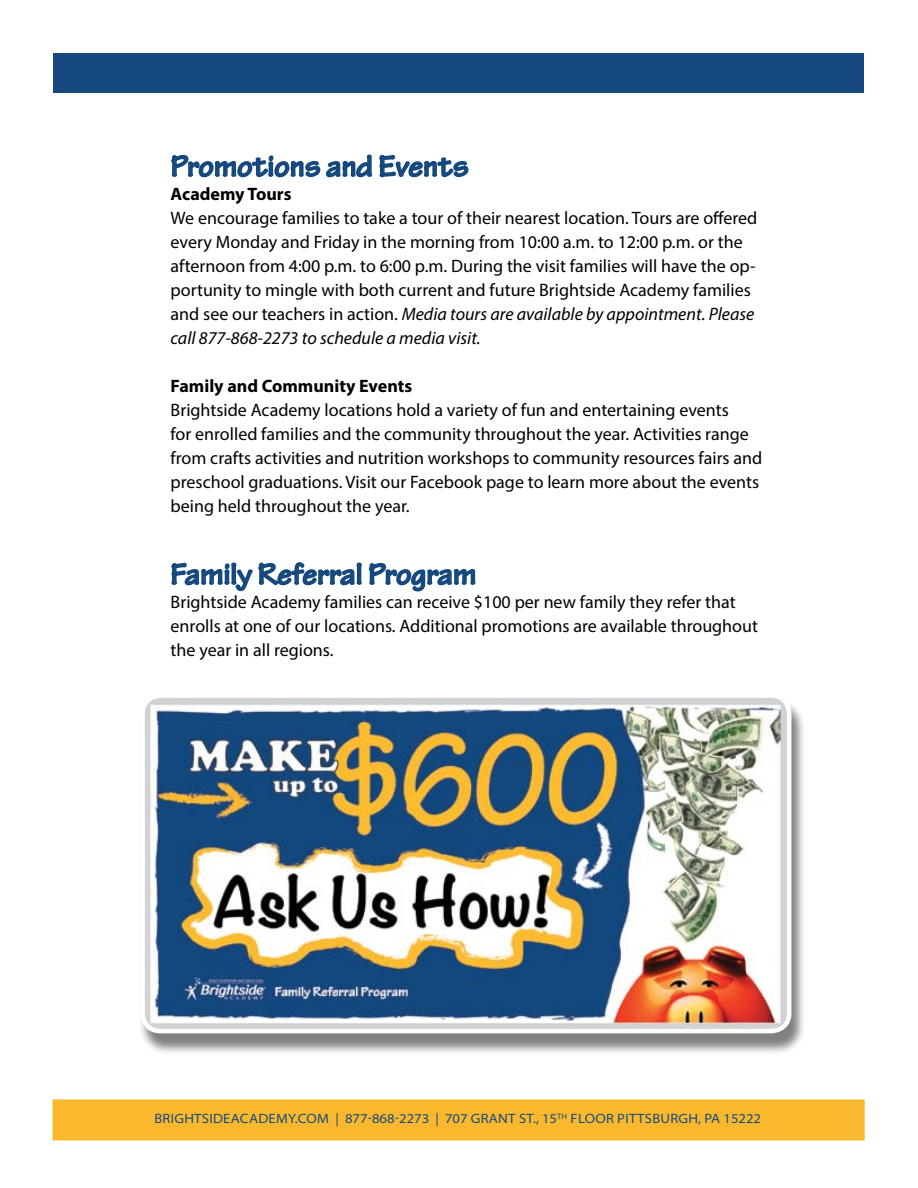
<style>
.page{position:relative;width:918px;height:1188px;background:#fff}
.page>*{position:absolute;margin:0;border:0;box-sizing:border-box;transform-origin:0 0}
.t1{font:700 31.5px "Tekton Pro";color:#15487e}
.t2{font:18px/24px "Myriad Pro";color:#000}
.t3{font:700 18px "Myriad Pro";color:#000}
.t4{font:semi-expanded 13.5px "Myriad Pro";letter-spacing:.02em;color:#15487e}
.s1{font-style:italic}
</style>
<div class="page">
<div style="left:52px;top:1099px;width:813px;height:41px;background:#fab82f;border:2px solid #fab82f"></div>
<div style="left:53px;top:53px;width:811px;height:40px;background:#15487e"></div>
<svg style="left:171px;top:154px;width:201px;height:24px"></svg>
<svg style="left:379px;top:154px;width:90px;height:24px"></svg>
<svg style="left:171px;top:562px;width:305px;height:30px"></svg>
<div style="left:139px;top:698px;width:667px;height:357px;background:#000;opacity:.5"></div>
<img style="left:143px;top:698px;width:646px;height:333px">
<div style="left:140px;top:693px;width:651px;height:340px;border:4px solid #fff;border-radius:18px"></div>
<h1 class="t1" style="left:171px;top:148px;width:299px">Promotions and Events</h1>
<p class="t3" style="left:171px;top:182px;width:122px">Academy Tours</p>
<p class="t2" style="left:171px;top:206px;width:588px">We encourage families to take a tour of their nearest location. Tours are offered every Monday and Friday in the morning from 10:00 a.m. to 12:00 p.m. or the afternoon from 4:00 p.m. to 6:00 p.m. During the visit families will have the op&shy;portunity to mingle with both current and future Brightside Academy families and see our teachers in action. <span class="s1">Media tours are available by appointment. Please call 877-868-2273 to schedule a media visit.</span></p>
<p class="t3" style="left:171px;top:374px;width:243px">Family and Community Events</p>
<p class="t2" style="left:171px;top:398px;width:593px">Brightside Academy locations hold a variety of fun and entertaining events<br>for enrolled families and the community throughout the year. Activities range from crafts activities and nutrition workshops to community resources fairs and preschool graduations. Visit our Facebook page to learn more about the events being held throughout the year.</p>
<h1 class="t1" style="left:171px;top:556px;width:307px">Family Referral Program</h1>
<p class="t2" style="left:171px;top:590px;width:589px">Brightside Academy families can receive $100 per new family they refer that enrolls at one of our locations. Additional promotions are available throughout the year in all regions.</p>
<p class="t4" style="left:154px;top:1110px;width:608px">BRIGHTSIDEACADEMY.COM | 877-868-2273 | 707 GRANT ST., 15<sup>TH</sup> FLOOR PITTSBURGH, PA 15222</p>
</div>
